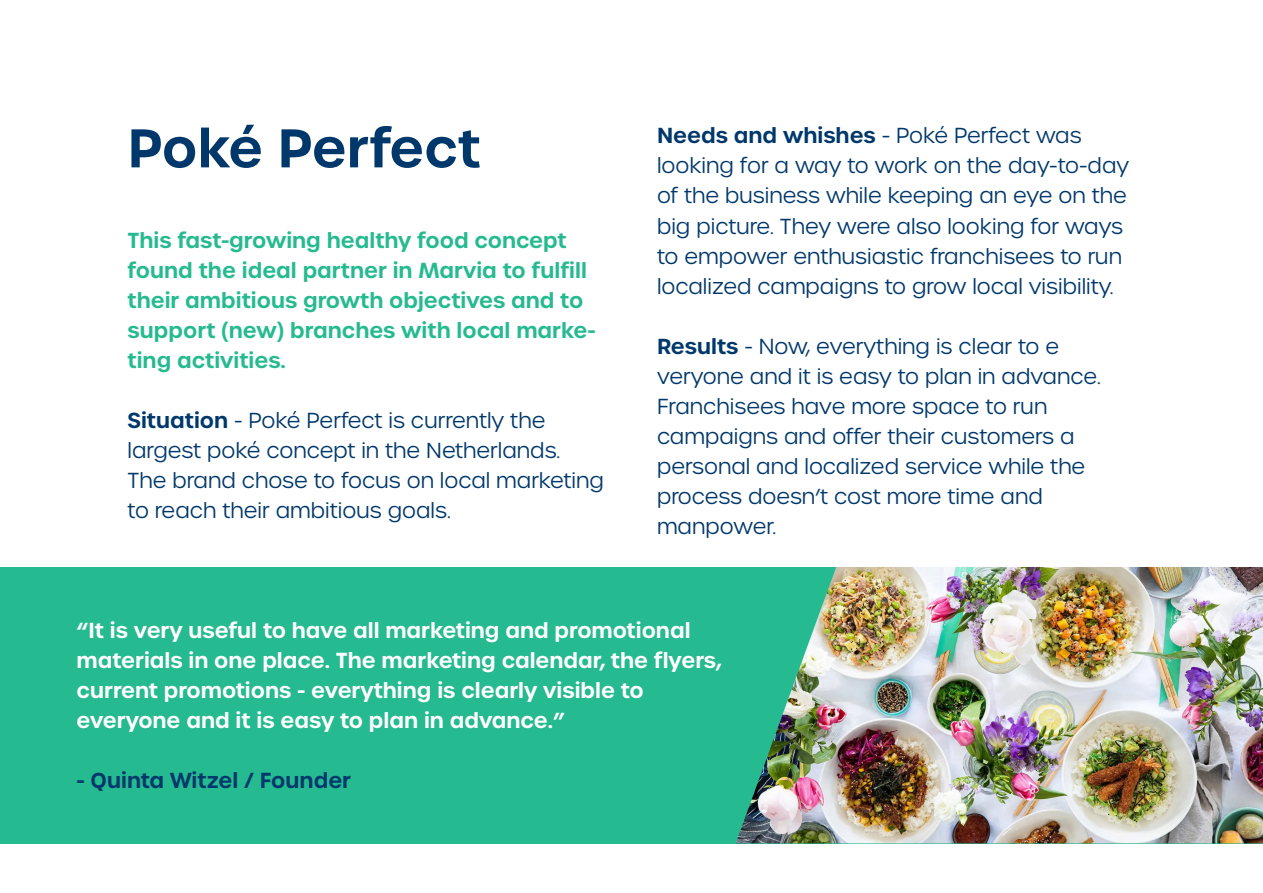
<style>
.page{position:relative;width:1263px;height:893px;background:#fff}
.page>*{position:absolute;margin:0;border:0;box-sizing:border-box;transform-origin:0 0}
.t1{font:600 52.5px "Urbane";letter-spacing:-.005em;color:#00386b}
.t2{font:300 21px/30px "Urbane";color:#00386b}
.t3{font:600 21px/30px "Urbane";color:#fff}
.t4{font:600 21px/30px "Urbane";color:#26ba91}
.t5{font:600 21px "Urbane";color:#00386b}
.s1{font-weight:600}
</style>
<div class="page">
<div style="left:0;top:567px;width:1263px;height:276px;background:#26ba91"></div>
<img style="left:736px;top:567px;width:527px;height:276px">
<p class="t1" style="left:128px;top:113px;width:355px">Poké Perfect</p>
<p class="t4" style="left:128px;top:226px;width:469px">This fast-growing healthy food concept found the ideal partner in Marvia to fulfill their ambitious growth objectives and to support (new) branches with local marke&shy;ting activities.</p>
<p class="t2" style="left:128px;top:406px;width:419px"><span class="s1">Situation</span> - Poké Perfect is currently the</p>
<p class="t2" style="left:128px;top:436px;width:434px">largest poké concept in the Netherlands.</p>
<p class="t2" style="left:128px;top:466px;width:478px">The brand chose to focus on local marketing to reach their ambitious goals.</p>
<p class="t2" style="left:657px;top:121px;width:474px"><span class="s1">Needs and whishes</span> - Poké Perfect was looking for a way to work on the day-to-day of the business while keeping an eye on the big picture. They were also looking for ways to empower enthusiastic franchisees to run localized campaigns to grow local visibility.</p>
<p class="t2" style="left:657px;top:331px;width:404px"><span class="s1">Results</span> - Now, everything is clear to e</p>
<p class="t2" style="left:657px;top:361px;width:445px">veryone and it is easy to plan in advance.<br>Franchisees have more space to run</p>
<p class="t2" style="left:657px;top:421px;width:419px">campaigns and offer their customers a</p>
<p class="t2" style="left:657px;top:451px;width:430px">personal and localized service while the</p>
<p class="t2" style="left:657px;top:481px;width:387px">process doesn’t cost more time and</p>
<p class="t2" style="left:657px;top:511px;width:121px">manpower.</p>
<p class="t3" style="left:77px;top:616px;width:646px">“It is very useful to have all marketing and promotional materials in one place. The marketing calendar, the flyers, current promotions - everything is clearly visible to</p>
<p class="t3" style="left:77px;top:706px;width:490px">everyone and it is easy to plan in advance.”</p>
<p class="t5" style="left:77px;top:766px;width:276px">- Quinta Witzel / Founder</p>
</div>
